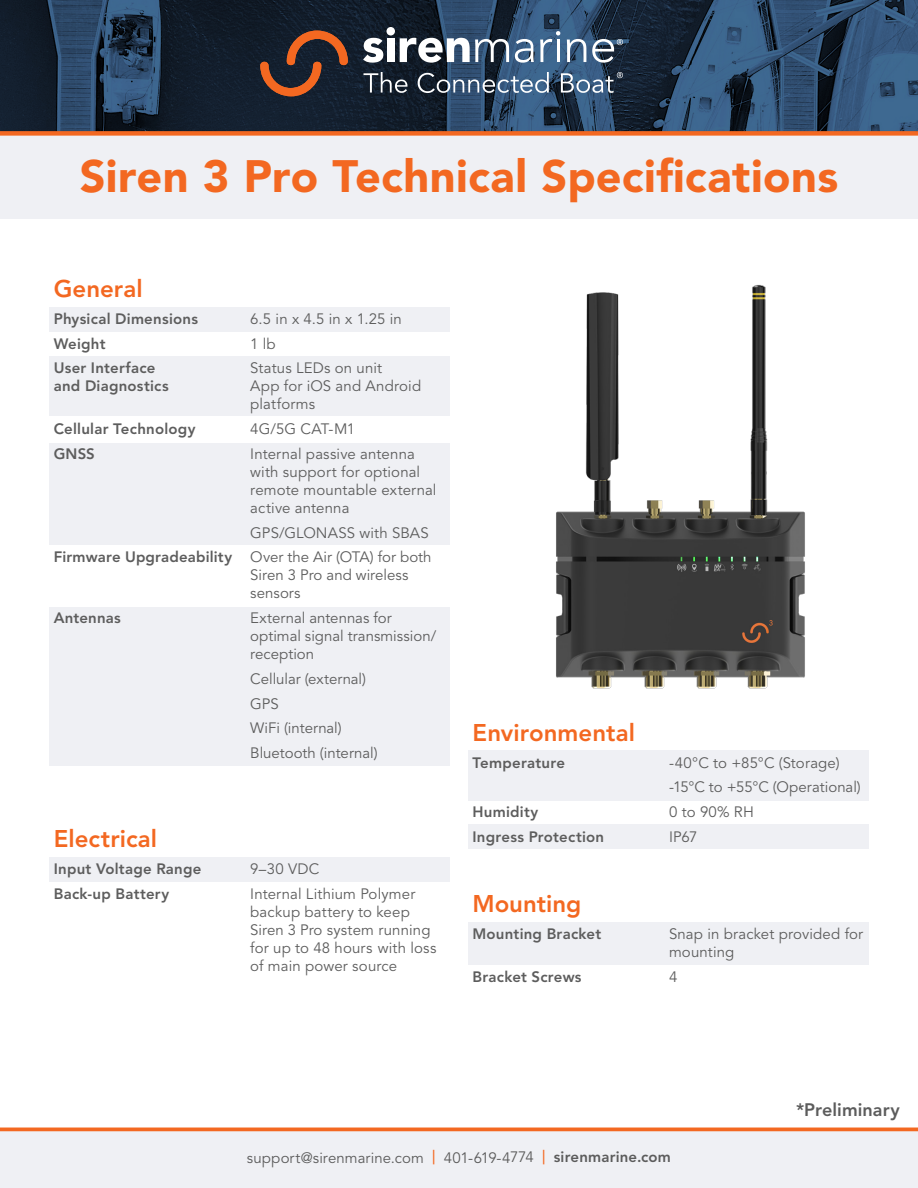
<style>
.page{position:relative;width:918px;height:1188px;background:#fff}
.page>*{position:absolute;margin:0;border:0;box-sizing:border-box;transform-origin:0 0}
.t1{font:900 45px "Avenir";letter-spacing:.01em;color:#f36821}
.t2{font:800 24px "Avenir";color:#f36821}
.t3{font:800 18px "Avenir";letter-spacing:.005em;color:#5c5c5c}
.t4{font:15px/18px "Avenir";letter-spacing:.005em;color:#5d5d5d}
.t5{font:800 15px "Avenir";letter-spacing:.015em;color:#5d5d5d}
.t6{font:15px "Avenir";color:#5c5c5c}
.s1{font-weight:800}
.s2{font-weight:500;font-size:18.75px;color:#f36821}
</style>
<div class="page">
<div style="left:0;top:136px;width:918px;height:83px;background:#eff0f4"></div>
<div style="left:0;top:1128px;width:918px;height:60px;background:#eff0f4"></div>
<svg style="left:0;top:0;width:918px;height:136px;background:#334154"></svg>
<div style="left:49px;top:307px;width:401px;height:24px;background:#eff0f4"></div>
<div style="left:49px;top:857px;width:401px;height:25px;background:#eff0f4"></div>
<div style="left:468px;top:824px;width:401px;height:25px;background:#eff0f4"></div>
<div style="left:468px;top:922px;width:401px;height:42px;background:#eff0f4"></div>
<div style="left:468px;top:751px;width:401px;height:50px;background:#eff0f4"></div>
<div style="left:49px;top:443px;width:401px;height:101px;background:#eff0f4"></div>
<div style="left:49px;top:356px;width:401px;height:60px;background:#eff0f4"></div>
<div style="left:49px;top:607px;width:401px;height:159px;background:#eff0f4"></div>
<img style="left:556px;top:285px;width:249px;height:404px">
<h1 class="t1" style="left:80px;top:149px;width:760px">Siren 3 Pro Technical Specifications</h1>
<h2 class="t2" style="left:54px;top:275px;width:90px">General</h2>
<p class="t5" style="left:54px;top:310px;width:146px">Physical Dimensions</p>
<p class="t4" style="left:250px;top:310px;width:153px">6.5 in x 4.5 in x 1.25 in</p>
<p class="t5" style="left:54px;top:335px;width:53px">Weight</p>
<p class="t4" style="left:250px;top:335px;width:27px">1 lb</p>
<p class="t5" style="left:54px;top:359px;width:103px">User Interface</p>
<p class="t4" style="left:250px;top:360px;width:133px">Status LEDs on unit</p>
<p class="t5" style="left:54px;top:377px;width:116px">and Diagnostics</p>
<p class="t4" style="left:250px;top:378px;width:172px">App for iOS and Android platforms</p>
<p class="t5" style="left:54px;top:420px;width:143px">Cellular Technology</p>
<p class="t4" style="left:250px;top:420px;width:106px">4G/5G CAT-M1</p>
<p class="t5" style="left:54px;top:445px;width:43px">GNSS</p>
<p class="t4" style="left:250px;top:445px;width:188px">Internal passive antenna with support for optional remote mountable external active antenna</p>
<p class="t4" style="left:54px;top:521px;width:379px;line-height:24.8px;text-align:right">GPS/GLONASS with SBAS<br><span class="s1">Firmware Upgradeability</span> Over the Air (OTA) for both</p>
<p class="t4" style="left:250px;top:567px;width:160px">Siren 3 Pro and wireless sensors</p>
<p class="t5" style="left:54px;top:609px;width:69px">Antennas</p>
<p class="t4" style="left:250px;top:609px;width:188px">External antennas for optimal signal transmission/ reception</p>
<p class="t4" style="left:250px;top:667px;width:129px;line-height:24.8px">Cellular (external)<br>GPS<br>WiFi (internal)<br>Bluetooth (internal)</p>
<h2 class="t2" style="left:54px;top:825px;width:105px">Electrical</h2>
<p class="t5" style="left:54px;top:860px;width:149px">Input Voltage Range</p>
<p class="t4" style="left:250px;top:860px;width:71px">9–30 VDC</p>
<p class="t5" style="left:54px;top:885px;width:117px">Back-up Battery</p>
<p class="t4" style="left:250px;top:885px;width:188px">Internal Lithium Polymer backup battery to keep<br>Siren 3 Pro system running for up to 48 hours with loss of main power source</p>
<h2 class="t2" style="left:473px;top:718px;width:164px">Environmental</h2>
<p class="t5" style="left:473px;top:754px;width:94px">Temperature</p>
<p class="t4" style="left:669px;top:751px;width:193px;line-height:24.8px">-40°C to +85°C (Storage) -15°C to +55°C (Operational)</p>
<p class="t5" style="left:473px;top:803px;width:67px">Humidity</p>
<p class="t4" style="left:669px;top:803px;width:86px">0 to 90% RH</p>
<p class="t5" style="left:473px;top:828px;width:133px">Ingress Protection</p>
<p class="t4" style="left:669px;top:828px;width:30px">IP67</p>
<h2 class="t2" style="left:472px;top:890px;width:110px">Mounting</h2>
<p class="t5" style="left:472px;top:925px;width:130px">Mounting Bracket</p>
<p class="t4" style="left:669px;top:925px;width:196px">Snap in bracket provided for mounting</p>
<p class="t5" style="left:472px;top:968px;width:111px">Bracket Screws</p>
<p class="t4" style="left:669px;top:968px;width:10px">4</p>
<p class="t3" style="left:796px;top:1099px;width:105px">*Preliminary</p>
<p class="t6" style="left:247px;top:1149px;width:426px">support@sirenmarine.com <span class="s2">|</span> 401-619-4774 <span class="s2">|</span> <span class="s1">sirenmarine.com</span></p>
</div>
